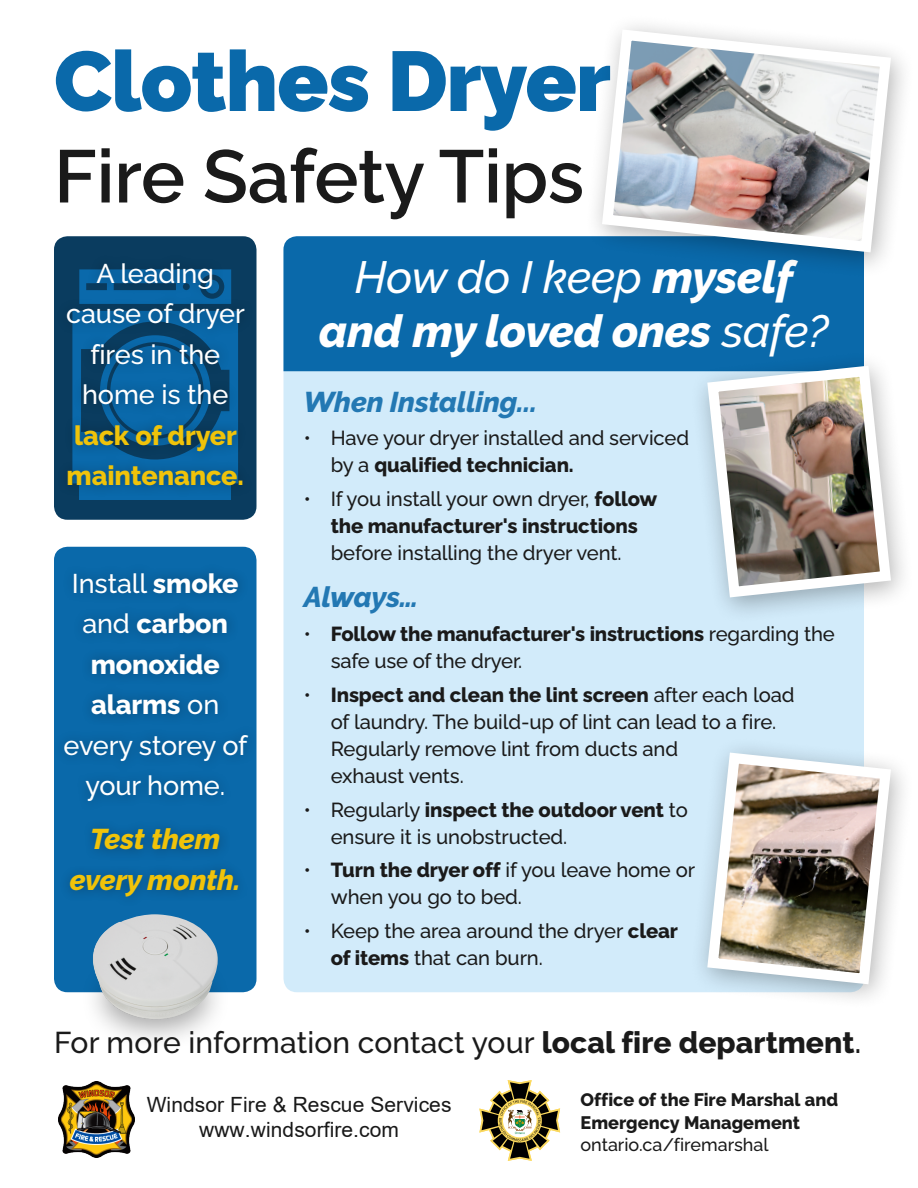
<style>
.page{position:relative;width:918px;height:1188px;background:#fff}
.page>*{position:absolute;margin:0;border:0;box-sizing:border-box;transform-origin:0 0}
.t1{font:900 84.3px "Raleway";letter-spacing:-.01em;color:#0a69aa}
.t2{font:600 74.25px "Raleway";letter-spacing:-.005em;color:#1a1a1a}
.t3{font:italic 800 45px/54px "Raleway";letter-spacing:-.005em;color:#fff;text-align:center}
.t4{font:500 30px "Raleway";letter-spacing:.005em;color:#1a1a1a}
.t5{font:italic 800 28.5px "Raleway";letter-spacing:-.005em;color:#2378b3}
.t6{font:italic 800 28.5px/40.5px "Raleway";letter-spacing:-.005em;color:#f0c30a;text-align:center}
.t7{font:500 27px/40.5px "Raleway";letter-spacing:-.005em;color:#fff;text-align:center}
.t8{font:21px/25.2px "Arial";letter-spacing:.005em;color:#191919;text-align:center}
.t9{font:500 20.25px/27px "Raleway";letter-spacing:-.005em;color:#1a1a1a}
.t10{font:800 20.25px/27px "Raleway";letter-spacing:-.01em;color:#1a1a1a}
.t11{font:800 18px/22.5px "Raleway";color:#1a1a1a}
.s1{font-weight:800;color:#f0c30a}
.s2{font-weight:800}
.s3{font-weight:500}
.s4{font-weight:400}
.s5{font-weight:600}
</style>
<div class="page">
<div style="left:54px;top:236px;width:202px;height:284px;background:#0a3c5f;border-radius:14px"></div>
<div style="left:79px;top:478px;width:152px;height:22px;background:#0a69ab"></div>
<div style="left:55px;top:252px;width:201px;height:246px;background:#000;opacity:.3"></div>
<div style="left:54px;top:547px;width:202px;height:445px;background:#0a69aa;border-radius:14px"></div>
<div style="left:53px;top:562px;width:206px;height:346px;background:#000;opacity:.3"></div>
<div style="left:81px;top:945px;width:149px;height:107px;background:#000;opacity:.35"></div>
<img style="left:92px;top:914px;width:126px;height:105px">
<div style="left:284px;top:236px;width:580px;height:756px;background:#d2ebfa;border-radius:14px"></div>
<div style="left:284px;top:236px;width:580px;height:135px;background:#0a69aa"></div>
<div style="left:583px;top:12px;width:334px;height:268px;background:#000;opacity:.3"></div>
<svg style="left:596px;top:24px;width:301px;height:234px"></svg>
<div style="left:688px;top:349px;width:229px;height:276px;background:#000;opacity:.3"></div>
<img style="left:702px;top:360px;width:195px;height:243px">
<div style="left:688px;top:735px;width:229px;height:277px;background:#000;opacity:.3"></div>
<img style="left:702px;top:747px;width:195px;height:243px">
<svg style="left:479px;top:1080px;width:82px;height:81px"></svg>
<img style="left:58px;top:1081px;width:76px;height:77px">
<h1 class="t1" style="left:54px;top:16px;width:559px">Clothes Dryer</h1>
<h1 class="t2" style="left:54px;top:118px;width:532px">Fire Safety Tips</h1>
<p class="t7" style="left:66px;top:250px;width:180px">A leading cause of dryer fires in the home is the <span class="s1">lack of dryer maintenance.</span></p>
<p class="t7" style="left:64px;top:560px;width:186px">Install <span class="s2">smoke </span>and <span class="s2">carbon monoxide alarms</span> on every storey of your home.</p>
<p class="t6" style="left:70px;top:816px;width:173px">Test them every month.</p>
<h2 class="t3" style="left:319px;top:245px;width:511px"><span class="s3">How do I keep</span> myself and my loved ones <span class="s3">safe?</span></h2>
<h3 class="t5" style="left:304px;top:379px;width:235px">When Installing...</h3>
<p class="t9" style="left:331px;top:423px;width:360px;text-indent:-27px"><span class="s4">•</span> Have your dryer installed and serviced by a <span class="s2">qualified technician.</span></p>
<p class="t9" style="left:304px;top:484px;width:355px;text-align:center"><span class="s4">•</span> If you install your own dryer, <span class="s2">follow the manufacturer's instructions </span>before installing the dryer vent.</p>
<h3 class="t5" style="left:304px;top:575px;width:116px">Always…</h3>
<p class="t10" style="left:331px;top:619px;width:506px;text-indent:-27px"><span class="s4">•</span> Follow the manufacturer's instructions <span class="s3">regarding the safe use of the dryer.</span></p>
<p class="t9" style="left:331px;top:679px;width:465px;text-indent:-27px"><span class="s4">•</span> <span class="s2">Inspect and clean the lint screen</span> after each load of laundry. The build-up of lint can lead to a fire.<br>Regularly remove lint from ducts and<br>exhaust vents.</p>
<p class="t9" style="left:331px;top:794px;width:359px;text-indent:-27px"><span class="s4">•</span> Regularly <span class="s2">inspect the outdoor vent</span> to ensure it is unobstructed.</p>
<p class="t9" style="left:331px;top:855px;width:366px;text-indent:-27px"><span class="s4">•</span> <span class="s2">Turn the dryer off</span> if you leave home or when you go to bed.</p>
<p class="t9" style="left:331px;top:915px;width:349px;text-indent:-27px"><span class="s4">•</span> Keep the area around the dryer <span class="s2">clear of items</span> that can burn.</p>
<p class="t4" style="left:54px;top:1019px;width:809px">For more information contact your <span class="s2">local fire department</span><span class="s5">.</span></p>
<p class="t11" style="left:580px;top:1087px;width:259px">Office of the Fire Marshal and<br>Emergency Management <span class="s3">ontario.ca/firemarshal</span></p>
<p class="t8" style="left:147px;top:1091px;width:306px">Windsor Fire &amp; Rescue Services www.windsorfire.com</p>
</div>
